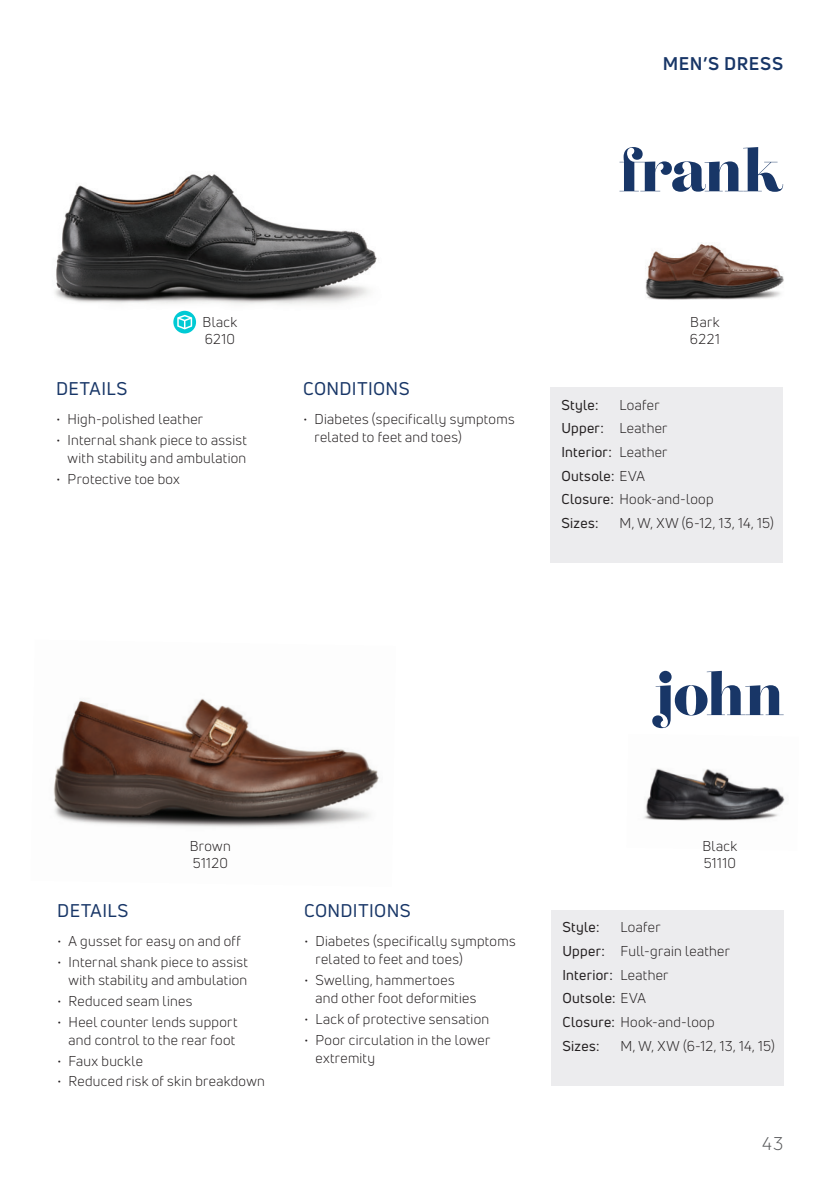
<style>
.page{position:relative;width:840px;height:1191px;background:#fff}
.page>*{position:absolute;margin:0;border:0;box-sizing:border-box;transform-origin:0 0}
.Women_s_shoe_names{font:56px "Lust Didone";letter-spacing:-.015em;color:#183667}
.header_1{font:18px "Uni Neue";letter-spacing:.02em;color:#183667}
.Women_s_section_headers{font:700 18px "Uni Neue";letter-spacing:.035em;color:#183667}
.t1{font:18px "Uni Neue";color:#57585a}
.specs{font:14px/18px "Uni Neue";letter-spacing:.025em;color:#231f20}
.specs-2{font:14px "Uni Neue";letter-spacing:.025em;color:#231f20}
.s1{font-style:inherit}
</style>
<div class="page">
<img style="left:645px;top:243px;width:139px;height:57px">
<img style="left:55px;top:174px;width:322px;height:141px">
<div style="left:549px;top:387px;width:233px;height:176px;background:#ececee"></div>
<svg style="left:173px;top:311px;width:23px;height:22px"></svg>
<svg style="left:177px;top:315px;width:15px;height:14px"></svg>
<img style="left:644px;top:768px;width:141px;height:53px">
<img style="left:53px;top:698px;width:326px;height:129px">
<div style="left:550px;top:909px;width:233px;height:176px;background:#ececee"></div>
<p class="specs" style="left:202px;top:313px;width:36px">Black</p>
<p class="specs" style="left:205px;top:330px;width:32px">6210</p>
<p class="header_1" style="left:56px;top:377px;width:73px">DETAILS</p>
<p class="specs" style="left:56px;top:410px;width:148px">• High-polished leather</p>
<p class="specs" style="left:56px;top:431px;width:192px;text-align:right">• Internal shank piece to assist with stability and ambulation</p>
<p class="specs" style="left:56px;top:470px;width:125px">• Protective toe box</p>
<p class="Women_s_section_headers" style="left:662px;top:52px;width:122px">MEN’S DRESS</p>
<p class="Women_s_shoe_names" style="left:618px;top:136px;width:165px">frank</p>
<p class="header_1" style="left:303px;top:377px;width:108px">CONDITIONS</p>
<p class="specs" style="left:314px;top:410px;width:201px;text-indent:-11px">• Diabetes (specifically symptoms related to feet and toes)</p>
<p class="specs" style="left:690px;top:313px;width:31px">Bark</p>
<p class="specs" style="left:689px;top:330px;width:31px">6221</p>
<p class="specs-2" style="left:561px;top:396px;width:39px">Style:</p>
<p class="specs" style="left:619px;top:395px;width:42px">Loafer</p>
<p class="specs" style="left:561px;top:419px;width:107px"><span class="s1">Upper:</span> Leather</p>
<p class="specs-2" style="left:561px;top:443px;width:107px">Interior: <span class="s1">Leather</span></p>
<p class="specs-2" style="left:561px;top:467px;width:85px">Outsole: <span class="s1">EVA</span></p>
<p class="specs" style="left:561px;top:490px;width:153px"><span class="s1">Closure:</span> Hook-and-loop</p>
<p class="specs-2" style="left:561px;top:514px;width:39px">Sizes:</p>
<p class="specs" style="left:619px;top:514px;width:156px">M, W, XW (6-12, 13, 14, 15)</p>
<p class="specs" style="left:190px;top:836px;width:43px">Brown</p>
<p class="specs" style="left:193px;top:853px;width:37px">51120</p>
<p class="header_1" style="left:57px;top:899px;width:73px">DETAILS</p>
<p class="specs" style="left:57px;top:932px;width:185px">• A gusset for easy on and off</p>
<p class="specs" style="left:57px;top:953px;width:192px;text-align:right">• Internal shank piece to assist with stability and ambulation</p>
<p class="specs" style="left:57px;top:992px;width:136px">• Reduced seam lines</p>
<p class="specs" style="left:57px;top:1012px;width:181px;text-align:right">• Heel counter lends support and control to the rear foot</p>
<p class="specs" style="left:57px;top:1051px;width:87px">• Faux buckle</p>
<p class="specs" style="left:57px;top:1072px;width:209px">• Reduced risk of skin breakdown</p>
<p class="header_1" style="left:304px;top:899px;width:108px">CONDITIONS</p>
<p class="specs" style="left:315px;top:932px;width:201px;text-indent:-11px">• Diabetes (specifically symptoms related to feet and toes)</p>
<p class="specs" style="left:315px;top:971px;width:162px;text-indent:-11px">• Swelling, hammertoes and other foot deformities</p>
<p class="specs" style="left:304px;top:1010px;width:186px">• Lack of protective sensation</p>
<p class="specs" style="left:315px;top:1030px;width:176px;text-indent:-11px">• Poor circulation in the lower extremity</p>
<p class="Women_s_shoe_names" style="left:655px;top:660px;width:130px">john</p>
<p class="specs" style="left:702px;top:836px;width:36px">Black</p>
<p class="specs" style="left:703px;top:853px;width:34px">51110</p>
<p class="specs-2" style="left:562px;top:918px;width:39px">Style:</p>
<p class="specs" style="left:620px;top:918px;width:42px">Loafer</p>
<p class="specs" style="left:562px;top:941px;width:169px"><span class="s1">Upper:</span> Full-grain leather</p>
<p class="specs-2" style="left:562px;top:965px;width:107px">Interior: <span class="s1">Leather</span></p>
<p class="specs-2" style="left:562px;top:989px;width:85px">Outsole: <span class="s1">EVA</span></p>
<p class="specs" style="left:562px;top:1012px;width:153px"><span class="s1">Closure:</span> Hook-and-loop</p>
<p class="specs-2" style="left:562px;top:1036px;width:39px">Sizes:</p>
<p class="specs" style="left:620px;top:1036px;width:156px">M, W, XW (6-12, 13, 14, 15)</p>
<p class="t1" style="left:761px;top:1132px;width:22px">43</p>
</div>
